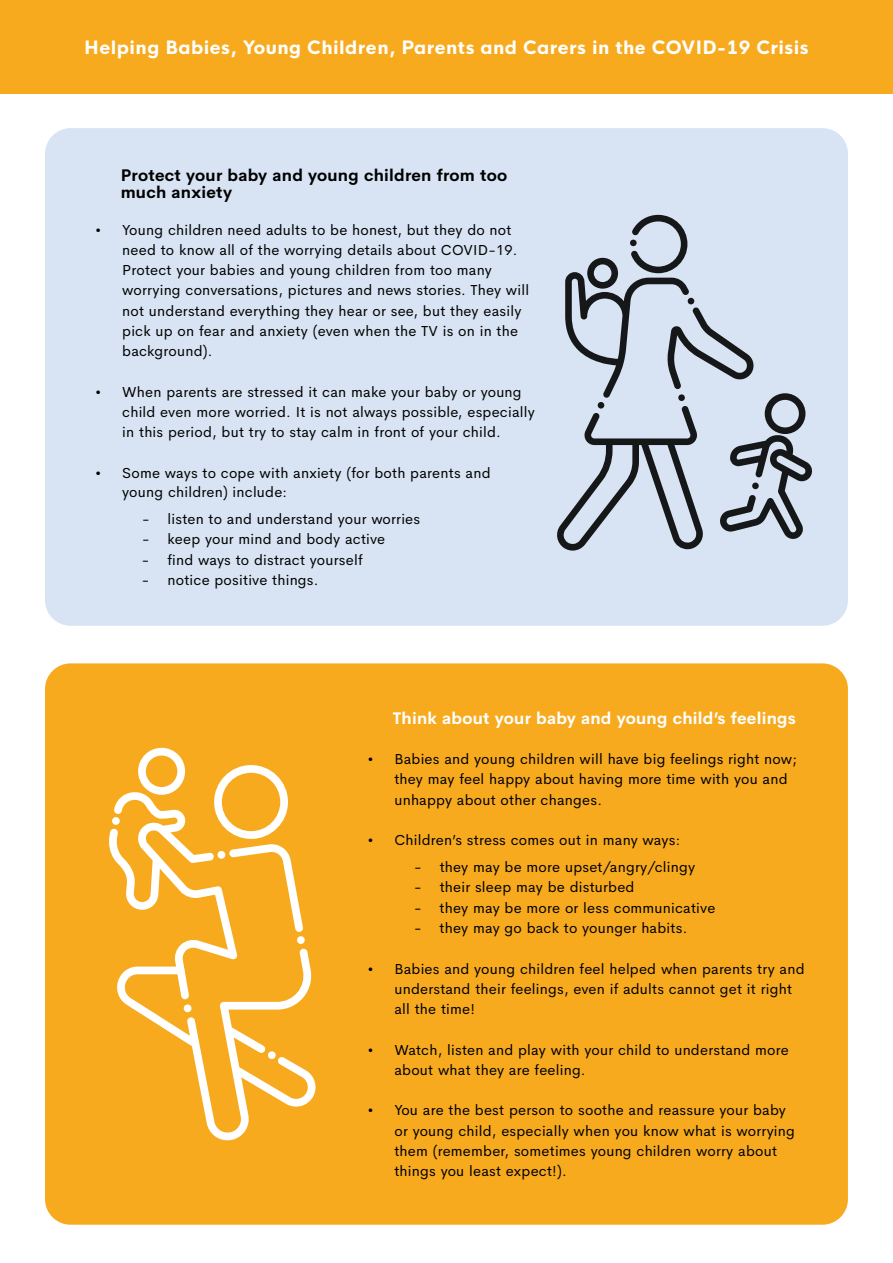
<style>
.page{position:relative;width:893px;height:1263px;background:#fff}
.page>*{position:absolute;margin:0;border:0;box-sizing:border-box;transform-origin:0 0}
.t1{font:18px "HK Nova Extra Bold R";letter-spacing:.025em;color:#fff}
.t2{font:700 16.5px/16.5px "Cerebri Sans";letter-spacing:.015em;color:#000}
.t3{font:700 16.5px "Cerebri Sans";letter-spacing:.015em;color:#fff}
.t4{font:14.55px/20.2px "Cerebri Sans";letter-spacing:.015em;color:#000}
</style>
<div class="page">
<div style="left:0;top:0;width:893px;height:94px;background:#f8aa1f"></div>
<div style="left:45px;top:128px;width:803px;height:498px;background:#d8e4f3;border-radius:26px"></div>
<div style="left:45px;top:663px;width:803px;height:562px;background:#f8aa1f;border-radius:26px"></div>
<svg style="left:557px;top:215px;width:255px;height:336px"></svg>
<svg style="left:109px;top:792px;width:207px;height:348px"></svg>
<svg style="left:138px;top:748px;width:47px;height:47px"></svg>
<svg style="left:112px;top:817px;width:8px;height:8px"></svg>
<svg style="left:214px;top:765px;width:91px;height:179px"></svg>
<svg style="left:184px;top:1004px;width:7px;height:8px"></svg>
<svg style="left:268px;top:1051px;width:8px;height:8px"></svg>
<p class="t1" style="left:84px;top:32px;width:726px">Helping Babies, Young Children, Parents and Carers in the COVID-19 Crisis</p>
<p class="t2" style="left:121px;top:166px;width:388px">Protect your baby and young children from too much anxiety</p>
<p class="t4" style="left:122px;top:218px;width:408px;text-indent:-27px">• Young children need adults to be honest, but they do not need to know all of the worrying details about COVID-19.<br>Protect your babies and young children from too many worrying conversations, pictures and news stories. They will not understand everything they hear or see, but they easily pick up on fear and anxiety (even when the TV is on in the background).</p>
<p class="t4" style="left:122px;top:380px;width:414px;text-indent:-27px">• When parents are stressed it can make your baby or young child even more worried. It is not always possible, especially in this period, but try to stay calm in front of your child.</p>
<p class="t4" style="left:122px;top:462px;width:370px;line-height:19.5px;text-indent:-27px">• Some ways to cope with anxiety (for both parents and young children) include:</p>
<p class="t4" style="left:142px;top:508px;width:280px">- listen to and understand your worries</p>
<p class="t4" style="left:142px;top:528px;width:245px">- keep your mind and body active</p>
<p class="t4" style="left:142px;top:548px;width:222px">- find ways to distract yourself</p>
<p class="t4" style="left:142px;top:568px;width:178px">- notice positive things.</p>
<p class="t3" style="left:393px;top:705px;width:404px">Think about your baby and young child’s feelings</p>
<p class="t4" style="left:394px;top:748px;width:404px;text-indent:-27px">• Babies and young children will have big feelings right now; they may feel happy about having more time with you and unhappy about other changes.</p>
<p class="t4" style="left:367px;top:829px;width:314px">• Children’s stress comes out in many ways:</p>
<p class="t4" style="left:414px;top:856px;width:282px">- they may be more upset/angry/clingy</p>
<p class="t4" style="left:414px;top:876px;width:222px">- their sleep may be disturbed</p>
<p class="t4" style="left:414px;top:896px;width:303px">- they may be more or less communicative</p>
<p class="t4" style="left:414px;top:916px;width:275px">- they may go back to younger habits.</p>
<p class="t4" style="left:394px;top:957px;width:412px;text-indent:-27px">• Babies and young children feel helped when parents try and understand their feelings, even if adults cannot get it right all the time!</p>
<p class="t4" style="left:394px;top:1038px;width:396px;text-indent:-27px">• Watch, listen and play with your child to understand more about what they are feeling.</p>
<p class="t4" style="left:394px;top:1099px;width:402px;text-indent:-27px">• You are the best person to soothe and reassure your baby or young child, especially when you know what is worrying them (remember, sometimes young children worry about things you least expect!).</p>
</div>
